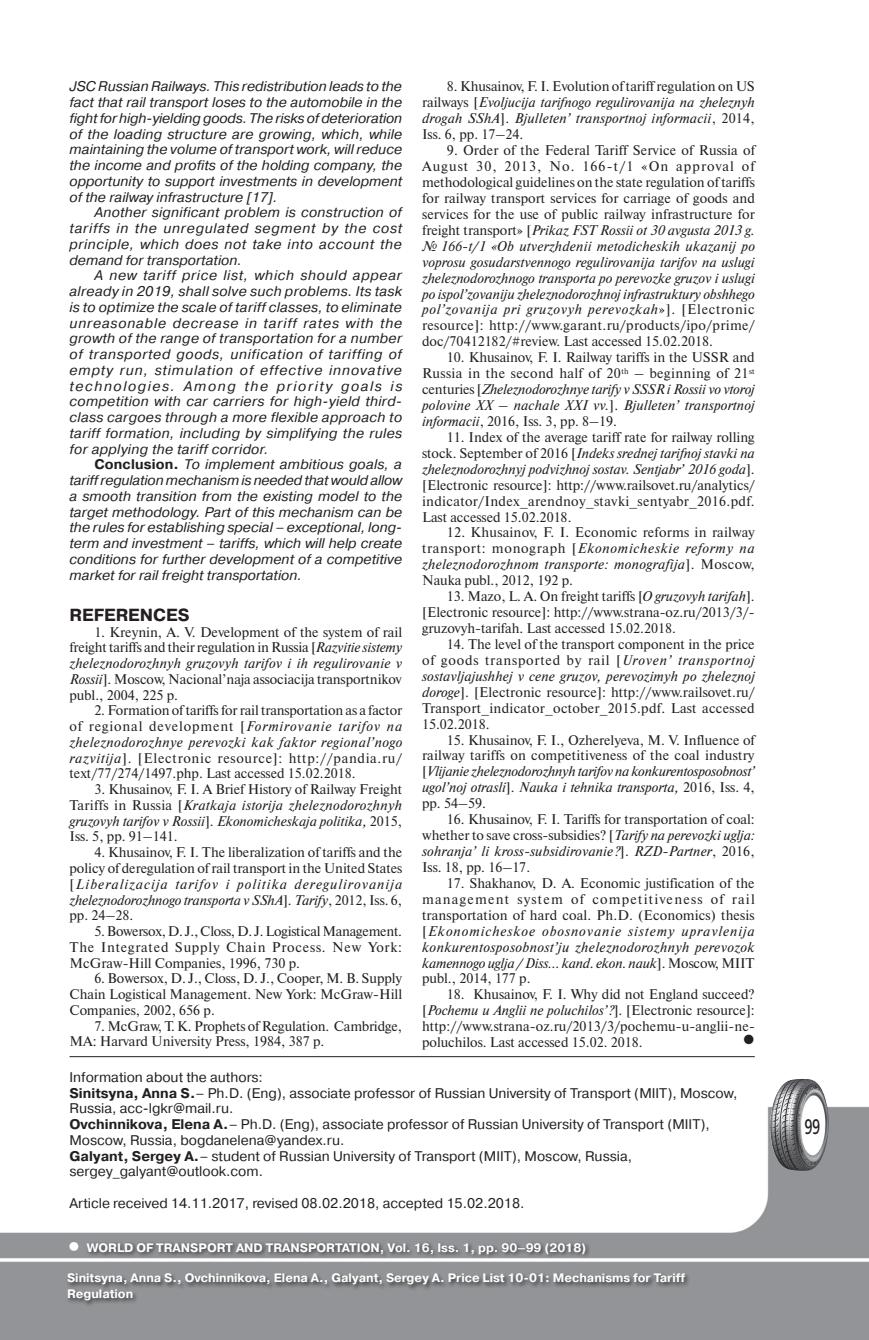
<style>
.page{position:relative;width:869px;height:1340px;background:#fff}
.page>*{position:absolute;margin:0;border:0;box-sizing:border-box;transform-origin:0 0}
.liter_MT{font:26.25px "Symbol";color:#231f20}
.t1{font:700 24.5px "Pragmatica C";color:#fff}
.t2{font:21px "Free Set C";color:#231f20;scale:.7 1}
.Podzag{font:700 17.5px "Pragmatica C";color:#231f20}
.liter_MT-2{font:14px/15.9px "Newton C";color:#231f20;text-align:justify}
.vrez_engl{font:italic 14px/15.8px "Pragmatica C";color:#231f20;text-align:justify}
.avtory_afto_engl{font:14px/15.8px "Pragmatica C";color:#231f20}
.liter_MT-3{font:italic 14px/15.9px "Newton C";letter-spacing:.015em;color:#231f20;text-align:justify}
.подвал_bottom{font:700 12.25px/15.8px "Pragmatica C";color:#fff}
.Подвал_топ{font:700 12.25px "Pragmatica C";color:#fff}
.s1{font-weight:700;font-style:normal}
.s2{font-style:italic}
.s3{font-style:normal}
.s4{font-weight:700}
</style>
<div class="page">
<img style="left:0;top:1056px;width:868px;height:283px">
<img style="left:769px;top:1078px;width:33px;height:85px">
<hr style="left:69px;top:1056px;width:685px;height:1px;background:#231f20">
<div style="left:66px;top:1240px;width:625px;height:66px;background:#231f20;opacity:.75"></div>
<p class="vrez_engl" style="left:69px;top:79px;width:334px">JSC Russian Railways. This redistribution leads to the fact that rail transport loses to the automobile in the fight for high-yielding goods. The risks of deterioration of the loading structure are growing, which, while maintaining the volume of transport work, will reduce the income and profits of the holding company, the opportunity to support investments in development of the railway infrastructure [17].</p>
<p class="vrez_engl" style="left:69px;top:205px;width:334px;text-indent:25px">Another significant problem is construction of tariffs in the unregulated segment by the cost principle, which does not take into account the demand for transportation.</p>
<p class="vrez_engl" style="left:69px;top:268px;width:334px;text-indent:25px">A new tariff price list, which should appear already in 2019, shall solve such problems. Its task is to optimize the scale of tariff classes, to eliminate unreasonable decrease in tariff rates with the growth of the range of transportation for a number of transported goods, unification of tariffing of empty run, stimulation of effective innovative technologies. Among the priority goals is competition with car carriers for high-yield third&shy;class cargoes through a more flexible approach to tariff formation, including by simplifying the rules for applying the tariff corridor.</p>
<p class="vrez_engl" style="left:69px;top:457px;width:334px;text-indent:25px"><span class="s1">Conclusion.</span> To implement ambitious goals, a tariff regulation mechanism is needed that would allow a smooth transition from the existing model to the target methodology. Part of this mechanism can be the rules for establishing special – exceptional, long&shy;term and investment – tariffs, which will help create conditions for further development of a competitive market for rail freight transportation.</p>
<p class="Podzag" style="left:69px;top:605px;width:121px">REFERENCES</p>
<p class="liter_MT-2" style="left:69px;top:624px;width:334px;text-indent:25px">1. Kreynin, A. V. Development of the system of rail freight tariffs and their regulation in Russia [<span class="s2">Razvitie sistemy zheleznodorozhnyh gruzovyh tarifov i ih regulirovanie v Rossii</span>]. Moscow, Nacional’naja associacija transportnikov publ. , 2004, 225 p.</p>
<p class="liter_MT-2" style="left:69px;top:702px;width:334px;text-indent:25px">2. Formation of tariffs for rail transportation as a factor of regional development [<span class="s2">Formirovanie tarifov na zheleznodorozhnye perevozki kak faktor regional’nogo razvitija</span>]. [Electronic resource]: http://pandia. ru/ text/77/274/1497.php. Last accessed 15. 02. 2018.</p>
<p class="liter_MT-2" style="left:69px;top:781px;width:334px;text-indent:25px">3. Khusainov, F. I. A Brief History of Railway Freight Tariffs in Russia [<span class="s2">Kratkaja istorija zheleznodorozhnyh gruzovyh tarifov v Rossii</span>]. <span class="s2">Ekonomicheskaja politika,</span> 2015, Iss. 5, pp. 91–141.</p>
<p class="liter_MT-2" style="left:69px;top:844px;width:334px;text-indent:25px">4. Khusainov, F. I. The liberalization of tariffs and the policy of deregulation of rail transport in the United States [<span class="s2">Liberalizacija tarifov i politika deregulirovanija zheleznodorozhnogo transporta v SShA</span>]. <span class="s2">Tarify</span>, 2012, Iss. 6, pp. 24–28.</p>
<p class="liter_MT-2" style="left:69px;top:923px;width:334px;text-align:left;text-indent:25px">5. Bowersox, D. J. , Closs, D. J. Logistical Management.<br>The Integrated Supply Chain Process. New York:<br>McGraw-Hill Companies, 1996, 730 p.</p>
<p class="liter_MT-2" style="left:69px;top:970px;width:334px;text-indent:25px">6. Bowersox, D. J. , Closs, D. J. , Cooper, M. B. Supply Chain Logistical Management. New York: McGraw-Hill Companies, 2002, 656 p.</p>
<p class="liter_MT-2" style="left:69px;top:1017px;width:334px;text-indent:25px">7. McGraw, T. K. Prophets of Regulation. Cambridge,<br>MA: Harvard University Press, 1984, 387 p.</p>
<p class="liter_MT-3" style="left:422px;top:79px;width:334px;text-indent:25px"><span class="s3">8. Khusainov, F. I. Evolution of tariff regulation on US railways [</span>Evoljucija tarifnogo regulirovanija na zheleznyh drogah SShA<span class="s3">].</span> Bjulleten’ transportnoj informacii<span class="s3">, 2014, Iss. 6, pp. 17–24.</span></p>
<p class="liter_MT-2" style="left:422px;top:142px;width:334px;text-indent:25px">9. Order of the Federal Tariff Service of Russia of August 30, 2013, No. 166-t/1 «On approval of methodological guidelines on the state regulation of tariffs for railway transport services for carriage of goods and services for the use of public railway infrastructure for freight transport» [<span class="s2">Prikaz FST Rossii ot 30 avgusta 2013 g. № 166-t/1 «Ob utverzhdenii metodicheskih ukazanij po voprosu gosudarstvennogo regulirovanija tarifov na uslugi zheleznodorozhnogo transporta po perevozke gruzov i uslugi po ispol’zovaniju zheleznodorozhnoj infrastruktury obshhego pol’zovanija pri gruzovyh perevozkah</span>»]. [Electronic resource]: http://www. garant. ru/products/ipo/prime/ doc/70412182/#review. Last accessed 15. 02. 2018.</p>
<p class="liter_MT-2" style="left:422px;top:349px;width:334px;text-indent:25px">10. Khusainov, F. I. Railway tariffs in the USSR and Russia in the second half of 20<sup>th</sup> – beginning of 21<sup>st </sup>centuries [<span class="s2">Zheleznodorozhnye tarify v SSSR i Rossii vo vtoroj polovine XX – nachale XXI vv.</span>]. <span class="s2">Bjulleten’ transportnoj informacii</span>, 2016, Iss. 3, pp. 8–19.</p>
<p class="liter_MT-2" style="left:422px;top:429px;width:334px;text-align:left;text-indent:25px">11. Index of the average tariff rate for railway rolling stock. September of 2016 [<span class="s2">Indeks srednej tarifnoj stavki na zheleznodorozhnyj podvizhnoj sostav. Sentjabr’ 2016 goda</span>]. [Electronic resource]: http://www. railsovet. ru/analytics/ indicator/Index_arendnoy_stavki_sentyabr_2016. pdf.<br>Last accessed 15. 02. 2018.</p>
<p class="liter_MT-2" style="left:422px;top:525px;width:334px;text-indent:25px">12. Khusainov, F. I. Economic reforms in railway transport: monograph [<span class="s2">Ekonomicheskie reformy na zheleznodorozhnom transporte: monografija</span>]. Moscow, Nauka publ. , 2012, 192 p.</p>
<p class="liter_MT-2" style="left:422px;top:588px;width:334px;text-align:left;text-indent:25px">13. Mazo, L. A. On freight tariffs [<span class="s2">O gruzovyh tarifah</span>]. [Electronic resource]: http://www. strana-oz. ru/2013/3/- gruzovyh-tarifah. Last accessed 15. 02. 2018.</p>
<p class="liter_MT-2" style="left:422px;top:636px;width:334px;text-indent:25px">14. The level of the transport component in the price of goods transported by rail [<span class="s2">Uroven’ transportnoj sostavljajushhej v cene gruzov, perevozimyh po zheleznoj doroge</span>]. [Electronic resource]: http://www. railsovet. ru/ Transport_indicator_october_2015. pdf. Last accessed 15.02.2018.</p>
<p class="liter_MT-2" style="left:422px;top:731px;width:334px;text-indent:25px">15. Khusainov, F. I. , Ozherelyeva, M. V. Influence of railway tariffs on competitiveness of the coal industry [<span class="s2">Vlijanie zheleznodorozhnyh tarifov na konkurentosposobnost’ ugol’noj otrasli</span>]. <span class="s2">Nauka i tehnika transporta,</span> 2016, Iss. 4, pp. 54–59.</p>
<p class="liter_MT-2" style="left:422px;top:811px;width:334px;text-indent:25px">16. Khusainov, F. I. Tariffs for transportation of coal: whether to save cross-subsidies? [<span class="s2">Tarify na perevozki uglja: sohranja’ li kross-subsidirovanie?</span>]. <span class="s2">RZD-Partner</span>, 2016, Iss. 18, pp. 16–17.</p>
<p class="liter_MT-2" style="left:422px;top:875px;width:334px;text-indent:25px">17. Shakhanov, D. A. Economic justification of the management system of competitiveness of rail transportation of hard coal. Ph. D. (Economics) thesis [<span class="s2">Ekonomicheskoe obosnovanie sistemy upravlenija konkurentosposobnost’ju zheleznodorozhnyh perevozok kamennogo uglja / Diss… kand. ekon. nauk</span>]. Moscow, MIIT publ. , 2014, 177 p.</p>
<p class="liter_MT-2" style="left:422px;top:986px;width:334px;text-indent:25px">18. Khusainov, F. I. Why did not England succeed? [<span class="s2">Pochemu u Anglii ne poluchilos’?</span>]. [Electronic resource]: http://www. strana-oz. ru/2013/3/pochemu-u-anglii-ne&shy;poluchilos. Last accessed 15. 02. 2018.</p>
<p class="liter_MT" style="left:742px;top:1020px;width:14px">•</p>
<p class="avtory_afto_engl" style="left:69px;top:1069px;width:195px">Information about the authors:</p>
<p class="avtory_afto_engl" style="left:69px;top:1085px;width:669px"><span class="s4">Sinitsyna, Anna S.</span>– Ph.D. (Eng), associate professor of Russian University of Transport (MIIT), Moscow,<br>Russia, acc-lgkr@mail.ru.</p>
<p class="avtory_afto_engl" style="left:69px;top:1116px;width:641px"><span class="s4">Ovchinnikova, Elena A.</span>– Ph.D. (Eng), associate professor of Russian University of Transport (MIIT),<br>Moscow, Russia, bogdanelena@yandex.ru.</p>
<p class="avtory_afto_engl" style="left:69px;top:1148px;width:564px"><span class="s4">Galyant, Sergey A.</span>– student of Russian University of Transport (MIIT), Moscow, Russia, sergey_galyant@outlook.com.</p>
<p class="avtory_afto_engl" style="left:69px;top:1195px;width:456px">Article received 14.11.2017, revised 08.02.2018, accepted 15.02.2018.</p>
<h2 class="t1" style="left:66px;top:1232px;width:18px">•</h2>
<p class="Подвал_топ" style="left:87px;top:1240px;width:500px">WORLD OF TRANSPORT AND TRANSPORTATION, Vol. 16, Iss. 1, pp. 90–99 (2018)</p>
<p class="подвал_bottom" style="left:67px;top:1270px;width:619px">Sinitsyna, Anna S., Ovchinnikova, Elena A., Galyant, Sergey A. Price List 10-01: Mechanisms for Tariff<br>Regulation</p>
<h3 class="t2" style="left:804px;top:1115px;width:24px">99</h3>
</div>
